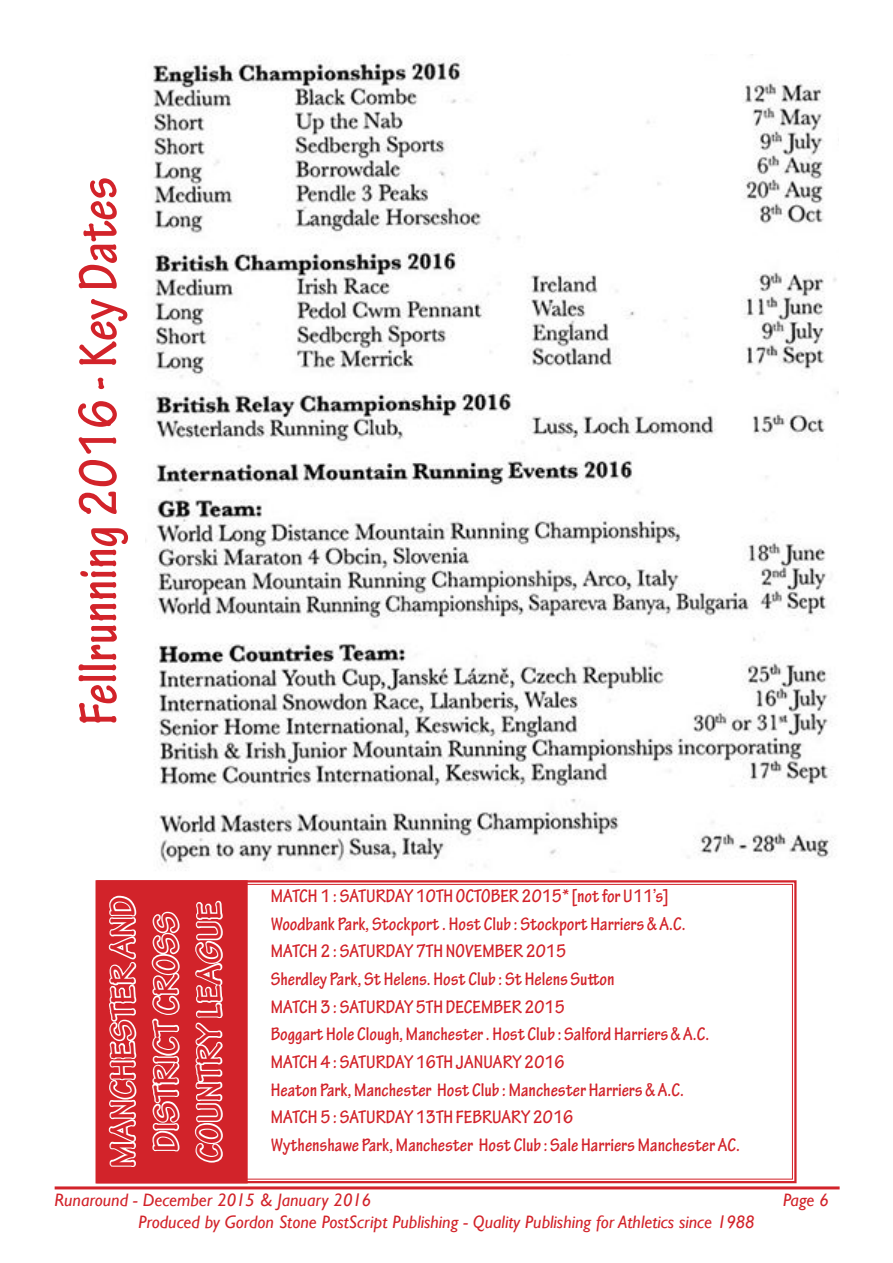
<style>
.page{position:relative;width:893px;height:1263px;background:#fff}
.page>*{position:absolute;margin:0;border:0;box-sizing:border-box;transform-origin:0 0}
.t1{font:700 condensed 57px "Tekton Pro";color:#d2232a}
.t2{font:700 condensed 36px/43.2px "Tekton Pro";color:#d2232a;scale:1.17 1}
.t3{font:700 condensed 19.5px/27.6px "Tekton Pro";color:#d2232a}
.t4{font:italic 18px "Gill Sans";color:#d2232a}
</style>
<div class="page">
<hr style="left:55px;top:1186px;width:785px;height:3px;background:#d2232a">
<svg style="left:95px;top:880px;width:702px;height:304px"></svg>
<div style="left:96px;top:881px;width:151px;height:302px;background:#d2232a"></div>
<svg style="left:108px;top:895px;width:29px;height:272px"></svg>
<svg style="left:151px;top:911px;width:29px;height:241px"></svg>
<svg style="left:194px;top:900px;width:29px;height:263px"></svg>
<div style="left:96px;top:880px;width:152px;height:303px;border:2px solid #d2232a"></div>
<img style="left:145px;top:54px;width:693px;height:813px">
<h1 class="t1" style="left:65px;top:725px;width:549px;rotate:-90deg">Fellrunning 2016 - Key Dates</h1>
<h2 class="t2" style="left:102px;top:1167px;width:233px;rotate:-90deg">MANCHESTER AND<br>DISTRICT CROSS<br>COUNTRY LEAGUE</h2>
<p class="t3" style="left:271px;top:882px;width:471px">MATCH 1 : SATURDAY 10TH OCTOBER 2015* [not for U11’s]<br>Woodbank Park, Stockport . Host Club : Stockport Harriers &amp; A.C.<br>MATCH 2 : SATURDAY 7TH NOVEMBER 2015<br>Sherdley Park, St Helens. Host Club : St Helens Sutton<br>MATCH 3 : SATURDAY 5TH DECEMBER 2015<br>Boggart Hole Clough, Manchester . Host Club : Salford Harriers &amp; A.C.<br>MATCH 4 : SATURDAY 16TH JANUARY 2016<br>Heaton Park, Manchester Host Club : Manchester Harriers &amp; A.C.<br>MATCH 5 : SATURDAY 13TH FEBRUARY 2016<br>Wythenshawe Park, Manchester Host Club : Sale Harriers Manchester AC.</p>
<p class="t4" style="left:55px;top:1190px;width:318px">Runaround - December 2015 &amp; January 2016</p>
<p class="t4" style="left:783px;top:1190px;width:47px">Page 6</p>
<p class="t4" style="left:138px;top:1211px;width:618px">Produced by Gordon Stone PostScript Publishing - Quality Publishing for Athletics since 1988</p>
</div>
